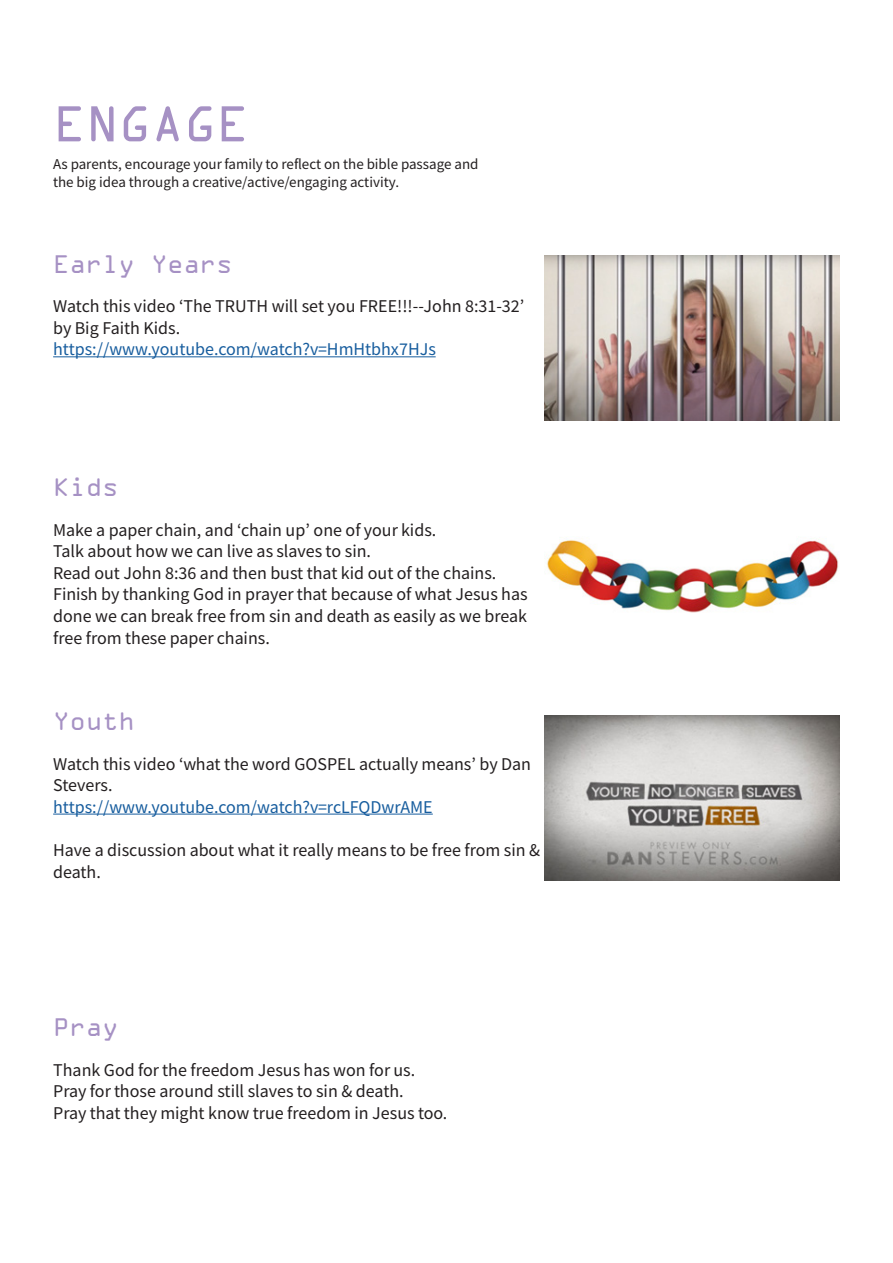
<style>
.page{position:relative;width:893px;height:1263px;background:#fff}
.page>*{position:absolute;margin:0;border:0;box-sizing:border-box;transform-origin:0 0}
.t1{font:54px "OCRA Extended";color:#a691c4}
.t2{font:27px "OCRA Extended";color:#a691c4}
.t3{font:18px/21.6px "Source Sans Variable";color:#231f20}
.t4{font:18px "Source Sans Variable";color:#175d9e}
.t5{font:15px/18px "Source Sans Variable";color:#231f20}
</style>
<div class="page">
<hr style="left:53px;top:356px;width:383px;height:1px;background:#175d9e">
<hr style="left:53px;top:814px;width:380px;height:1px;background:#175d9e">
<img style="left:545px;top:256px;width:295px;height:164px">
<img style="left:546px;top:540px;width:293px;height:73px">
<img style="left:545px;top:716px;width:295px;height:164px">
<p class="t1" style="left:53px;top:95px;width:197px">ENGAGE</p>
<p class="t5" style="left:53px;top:155px;width:427px">As parents, encourage your family to reflect on the bible passage and the big idea through a creative/active/engaging activity.</p>
<p class="t2" style="left:53px;top:249px;width:181px">Early Years</p>
<p class="t3" style="left:53px;top:296px;width:473px">Watch this video ‘The TRUTH will set you FREE!!!--John 8:31-32’ by Big Faith Kids.</p>
<p class="t4" style="left:53px;top:339px;width:384px">https://www.youtube.com/watch?v=HmHtbhx7HJs</p>
<p class="t2" style="left:53px;top:473px;width:67px">Kids</p>
<p class="t3" style="left:53px;top:519px;width:385px">Make a paper chain, and ‘chain up’ one of your kids.</p>
<p class="t3" style="left:53px;top:540px;width:319px">Talk about how we can live as slaves to sin.</p>
<p class="t3" style="left:53px;top:562px;width:445px">Read out John 8:36 and then bust that kid out of the chains.</p>
<p class="t3" style="left:53px;top:584px;width:476px;text-align:justify">Finish by thanking God in prayer that because of what Jesus has done we can break free from sin and death as easily as we break free from these paper chains.</p>
<p class="t2" style="left:53px;top:707px;width:83px">Youth</p>
<p class="t3" style="left:53px;top:753px;width:479px">Watch this video ‘what the word GOSPEL actually means’ by Dan<br>Stevers.</p>
<p class="t4" style="left:53px;top:796px;width:381px">https://www.youtube.com/watch?v=rcLFQDwrAME</p>
<p class="t3" style="left:53px;top:839px;width:488px">Have a discussion about what it really means to be free from sin &amp; death.</p>
<p class="t2" style="left:53px;top:1013px;width:67px">Pray</p>
<p class="t3" style="left:53px;top:1059px;width:364px">Thank God for the freedom Jesus has won for us.</p>
<p class="t3" style="left:53px;top:1080px;width:352px">Pray for those around still slaves to sin &amp; death.</p>
<p class="t3" style="left:53px;top:1102px;width:396px">Pray that they might know true freedom in Jesus too.</p>
</div>
